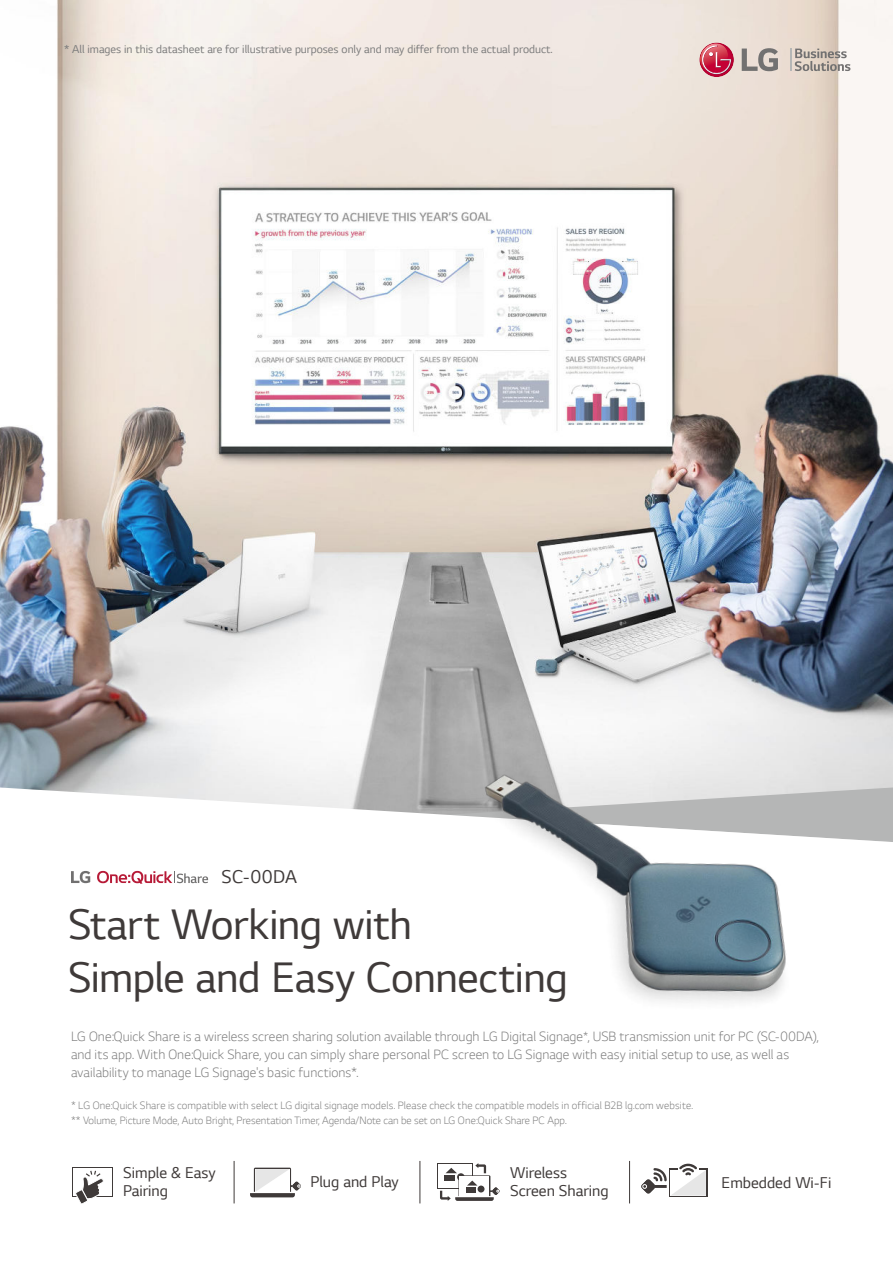
<style>
.page{position:relative;width:893px;height:1263px;background:#fff}
.page>*{position:absolute;margin:0;border:0;box-sizing:border-box;transform-origin:0 0}
.t1{font:45px/52.5px "LG Smart";letter-spacing:-.01em;color:#3f3a39}
.t2{font:19.5px "LG Smart";letter-spacing:.02em;color:#3f3a39}
.t3{font:16.5px/18px "LG Smart";color:#3f3a39}
.t4{font:300 14.25px/18px "LG Smart";letter-spacing:.005em;color:#7d7d7d}
.t5{font:12px "LG Smart";color:#7d7d7d}
.t6{font:300 11.25px/15px "LG Smart";letter-spacing:.01em;color:#7d7d7d}
.s1{font-size:12px}
</style>
<div class="page">
<img style="left:0;top:0;width:893px;height:787px">
<svg style="left:0;top:787px;width:708px;height:417px"></svg>
<img style="left:353px;top:692px;width:540px;height:382px">
<svg style="left:790px;top:49px;width:60px;height:22px"></svg>
<svg style="left:742px;top:48px;width:36px;height:23px"></svg>
<svg style="left:699px;top:43px;width:35px;height:34px"></svg>
<svg style="left:700px;top:43px;width:32px;height:32px"></svg>
<hr style="left:234px;top:1161px;width:1px;height:42px;background:#3f3a39">
<hr style="left:420px;top:1161px;width:1px;height:42px;background:#3f3a39">
<hr style="left:629px;top:1161px;width:1px;height:42px;background:#3f3a39">
<div style="left:72px;top:1167px;width:41px;height:29px;background:#fff"></div>
<svg style="left:74px;top:1170px;width:31px;height:34px"></svg>
<svg style="left:250px;top:1167px;width:51px;height:30px"></svg>
<div style="left:437px;top:1162px;width:35px;height:26px;background:#3f3a39"></div>
<div style="left:438px;top:1164px;width:33px;height:23px;background:#fff"></div>
<svg style="left:440px;top:1163px;width:60px;height:38px"></svg>
<div style="left:669px;top:1169px;width:38px;height:28px;background:#efefef"></div>
<svg style="left:641px;top:1164px;width:65px;height:31px"></svg>
<svg style="left:71px;top:871px;width:19px;height:12px"></svg>
<svg style="left:97px;top:871px;width:111px;height:13px"></svg>
<p class="t5" style="left:64px;top:44px;width:490px">* All images in this datasheet are for illustrative purposes only and may differ from the actual product.</p>
<h2 class="t2" style="left:222px;top:869px;width:77px">SC-00DA</h2>
<h1 class="t1" style="left:68px;top:902px;width:501px">Start Working with<br>Simple and Easy Connecting</h1>
<p class="t4" style="left:71px;top:1028px;width:749px">LG One:Quick Share is a wireless screen sharing solution available through LG Digital Signage<span class="s1">*</span>, USB transmission unit for PC (SC-00DA), and its app. With One:Quick Share, you can simply share personal PC screen to LG Signage with easy initial setup to use, as well as availability to manage LG Signage's basic functions*.</p>
<p class="t6" style="left:71px;top:1098px;width:623px">* LG One:Quick Share is compatible with select LG digital signage models. Please check the compatible models in official B2B lg.com website. ** Volume, Picture Mode, Auto Bright, Presentation Timer, Agenda/Note can be set on LG One:Quick Share PC App.</p>
<p class="t3" style="left:123px;top:1165px;width:94px">Simple &amp; Easy<br>Pairing</p>
<p class="t3" style="left:310px;top:1174px;width:90px">Plug and Play</p>
<p class="t3" style="left:510px;top:1165px;width:100px">Wireless<br>Screen Sharing</p>
<p class="t3" style="left:722px;top:1174px;width:111px">Embedded Wi-Fi</p>
</div>
